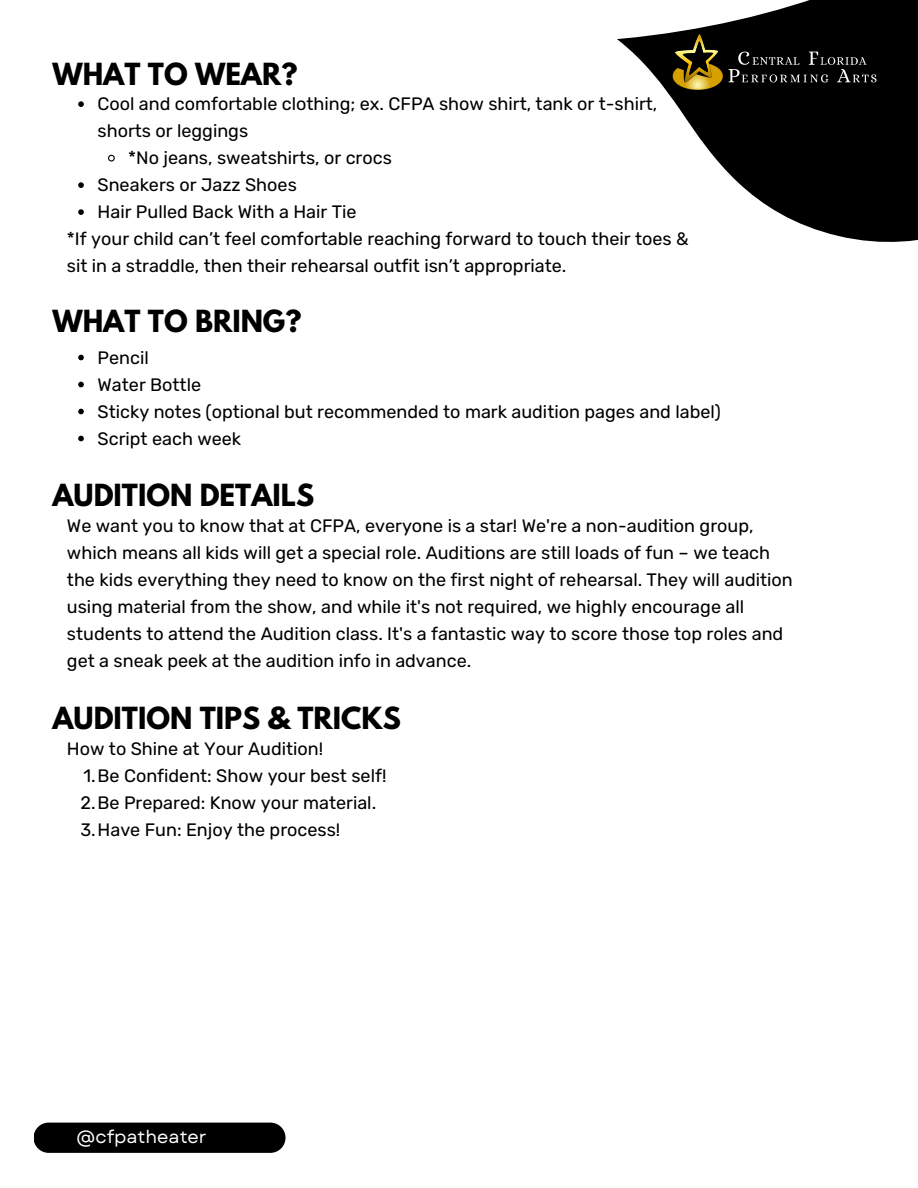
<style>
.page{position:relative;width:918px;height:1188px;background:#fff}
.page>*{position:absolute;margin:0;border:0;box-sizing:border-box;transform-origin:0 0}
.t1{font:700 27px "League Spartan";color:#000}
.t2{font:18px/27px "Rubik";color:#000}
.t3{font:17.85px "Garet";color:#fff}
</style>
<div class="page">
<svg style="left:622px;top:43px;width:296px;height:199px;fill:#000"></svg>
<svg style="left:617px;top:0;width:301px;height:43px;fill:#000"></svg>
<div style="left:34px;top:1123px;width:251px;height:30px;background:#000;border-radius:15px"></div>
<img style="left:727px;top:45px;width:158px;height:44px">
<img style="left:668px;top:33px;width:59px;height:59px">
<svg style="left:78px;top:101px;width:6px;height:6px"></svg>
<svg style="left:108px;top:154px;width:7px;height:8px"></svg>
<svg style="left:78px;top:182px;width:6px;height:6px"></svg>
<svg style="left:78px;top:209px;width:6px;height:6px"></svg>
<svg style="left:78px;top:355px;width:6px;height:5px"></svg>
<svg style="left:78px;top:382px;width:6px;height:5px"></svg>
<svg style="left:78px;top:409px;width:6px;height:5px"></svg>
<svg style="left:78px;top:436px;width:6px;height:5px"></svg>
<p class="t1" style="left:52px;top:60px;width:247px">WHAT TO WEAR?</p>
<p class="t2" style="left:98px;top:91px;width:561px">Cool and comfortable clothing; ex. CFPA show shirt, tank or t-shirt, shorts or leggings</p>
<p class="t2" style="left:128px;top:145px;width:265px">*No jeans, sweatshirts, or crocs</p>
<h1 class="t2" style="left:98px;top:172px;width:201px">Sneakers or Jazz Shoes</h1>
<p class="t2" style="left:98px;top:199px;width:261px">Hair Pulled Back With a Hair Tie</p>
<p class="t2" style="left:67px;top:226px;width:623px">*If your child can’t feel comfortable reaching forward to touch their toes &amp; sit in a straddle, then their rehearsal outfit isn’t appropriate.</p>
<p class="t1" style="left:52px;top:308px;width:251px">WHAT TO BRING?</p>
<p class="t2" style="left:98px;top:344px;width:53px">Pencil</p>
<h1 class="t2" style="left:98px;top:371px;width:105px">Water Bottle</h1>
<p class="t2" style="left:98px;top:398px;width:625px">Sticky notes (optional but recommended to mark audition pages and label)</p>
<h1 class="t2" style="left:98px;top:425px;width:145px">Script each week</h1>
<p class="t1" style="left:52px;top:482px;width:263px">AUDITION DETAILS</p>
<p class="t2" style="left:67px;top:513px;width:727px">We want you to know that at CFPA, everyone is a star! We're a non-audition group, which means all kids will get a special role. Auditions are still loads of fun – we teach the kids everything they need to know on the first night of rehearsal. They will audition using material from the show, and while it's not required, we highly encourage all students to attend the Audition class. It's a fantastic way to score those top roles and get a sneak peek at the audition info in advance.</p>
<p class="t1" style="left:52px;top:705px;width:350px">AUDITION TIPS &amp; TRICKS</p>
<p class="t2" style="left:67px;top:735px;width:258px">How to Shine at Your Audition!</p>
<p class="t2" style="left:83px;top:762px;width:304px">1.Be Confident: Show your best self!</p>
<h1 class="t2" style="left:81px;top:789px;width:297px">2.Be Prepared: Know your material.</h1>
<p class="t2" style="left:80px;top:816px;width:261px">3.Have Fun: Enjoy the process!</p>
<p class="t3" style="left:77px;top:1123px;width:132px">@cfpatheater</p>
</div>
